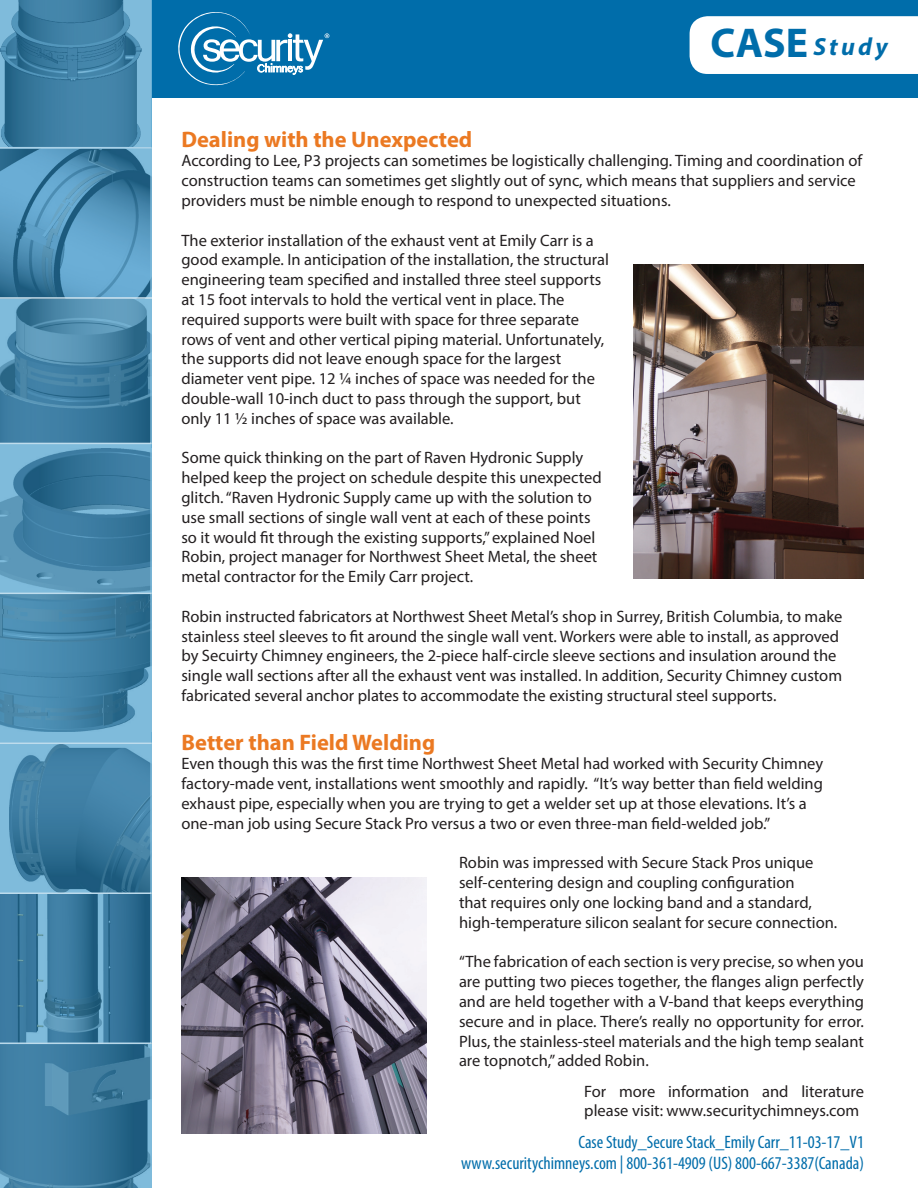
<style>
.page{position:relative;width:918px;height:1188px;background:#fff}
.page>*{position:absolute;margin:0;border:0;box-sizing:border-box;transform-origin:0 0}
.t1{font:italic 700 24.75px "Myriad Pro";letter-spacing:.13em;color:#006daa}
.t2{font:700 22.5px "Myriad Pro";color:#eb7922}
.t3{font:condensed 18px/21.6px "Myriad Pro";color:#006daa;text-align:right}
.t4{font:16.5px/19.8px "Myriad Pro";color:#231f20}
.s1{font-style:normal;font-size:41.85px}
</style>
<div class="page">
<div style="left:0;top:0;width:918px;height:97px;background:#006daa"></div>
<div style="left:690px;top:16px;width:228px;height:58px;background:#fff"></div>
<svg style="left:178px;top:12px;width:151px;height:74px"></svg>
<img style="left:633px;top:264px;width:231px;height:315px">
<img style="left:181px;top:877px;width:245px;height:257px">
<svg style="left:0;top:0;width:152px;height:1188px;background:#4786a9"></svg>
<h1 class="t1" style="left:711px;top:30px;width:179px"><span class="s1">CASE</span> Study</h1>
<h2 class="t2" style="left:181px;top:124px;width:292px">Dealing with the Unexpected</h2>
<p class="t4" style="left:181px;top:151px;width:682px">According to Lee, P3 projects can sometimes be logistically challenging. Timing and coordination of construction teams can sometimes get slightly out of sync, which means that suppliers and service providers must be nimble enough to respond to unexpected situations.</p>
<p class="t4" style="left:181px;top:230px;width:429px">The exterior installation of the exhaust vent at Emily Carr is a good example. In anticipation of the installation, the structural engineering team specified and installed three steel supports at 15 foot intervals to hold the vertical vent in place. The required supports were built with space for three separate rows of vent and other vertical piping material. Unfortunately, the supports did not leave enough space for the largest diameter vent pipe. 12 ¼ inches of space was needed for the double-wall 10-inch duct to pass through the support, but only 11 ½ inches of space was available.</p>
<p class="t4" style="left:181px;top:448px;width:422px">Some quick thinking on the part of Raven Hydronic Supply helped keep the project on schedule despite this unexpected glitch. “Raven Hydronic Supply came up with the solution to use small sections of single wall vent at each of these points so it would fit through the existing supports,” explained Noel Robin, project manager for Northwest Sheet Metal, the sheet metal contractor for the Emily Carr project.</p>
<p class="t4" style="left:181px;top:606px;width:662px">Robin instructed fabricators at Northwest Sheet Metal’s shop in Surrey, British Columbia, to make stainless steel sleeves to fit around the single wall vent. Workers were able to install, as approved by Secuirty Chimney engineers, the 2-piece half-circle sleeve sections and insulation around the single wall sections after all the exhaust vent was installed. In addition, Security Chimney custom fabricated several anchor plates to accommodate the existing structural steel supports.</p>
<h2 class="t2" style="left:181px;top:727px;width:255px">Better than Field Welding</h2>
<p class="t4" style="left:181px;top:754px;width:643px">Even though this was the first time Northwest Sheet Metal had worked with Security Chimney factory-made vent, installations went smoothly and rapidly. “It’s way better than field welding exhaust pipe, especially when you are trying to get a welder set up at those elevations. It’s a one-man job using Secure Stack Pro versus a two or even three-man field-welded job.”</p>
<p class="t4" style="left:459px;top:853px;width:380px">Robin was impressed with Secure Stack Pros unique self-centering design and coupling configuration<br>that requires only one locking band and a standard, high-temperature silicon sealant for secure connection.</p>
<p class="t4" style="left:459px;top:952px;width:407px;text-align:justify">“The fabrication of each section is very precise, so when you are putting two pieces together, the flanges align perfectly and are held together with a V-band that keeps everything secure and in place. There’s really no opportunity for error.<br>Plus, the stainless-steel materials and the high temp sealant are topnotch,” added Robin.</p>
<p class="t4" style="left:584px;top:1081px;width:281px">For more information and literature please visit: www.securitychimneys.com</p>
<p class="t3" style="left:461px;top:1131px;width:404px">Case Study_Secure Stack_Emily Carr_11-03-17_V1 www.securitychimneys.com | 800-361-4909 (US) 800-667-3387(Canada)</p>
</div>
